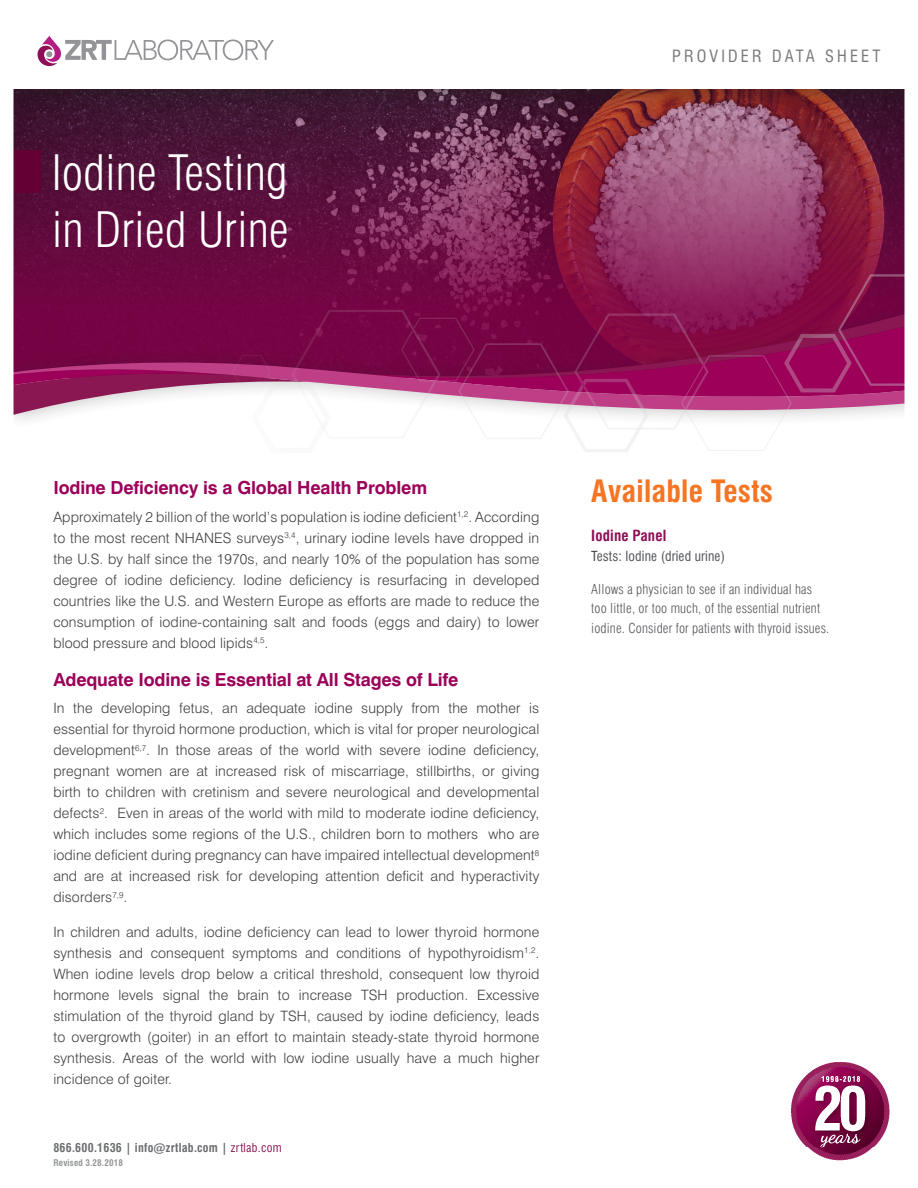
<style>
.page{position:relative;width:918px;height:1188px;background:#fff}
.page>*{position:absolute;margin:0;border:0;box-sizing:border-box;transform-origin:0 0}
.t1{font:300 condensed 48px/57px "Swiss 721 BT";color:#fff}
.t2{font:700 condensed 30px "Swiss 721 BT";letter-spacing:.01em;color:#f57523}
.t3{font:700 18px "Swiss 721 BT";letter-spacing:-.01em;color:#9c0159}
.t4{font:condensed 16.5px "Swiss 721 BT";letter-spacing:.19em;color:#76787b}
.t5{font:700 condensed 15px "Swiss 721 BT";letter-spacing:.01em;color:#8e0f56}
.t6{font:300 14.25px/21px "Swiss 721 BT";letter-spacing:.01em;color:#3e3e3f;text-align:justify}
.t7{font:300 condensed 13.5px/19.5px "Swiss 721 BT";letter-spacing:.01em;color:#54555a}
.t8{font:condensed 13.5px "Swiss 721 BT";letter-spacing:.01em;color:#54555a}
.t9{font:700 condensed 12px "Swiss 721 BT";letter-spacing:.02em;color:#6c6d71}
.t10{font:700 condensed 9px "Swiss 721 BT";letter-spacing:.02em;color:#939598}
.s1{font-weight:400;color:#8d1c58}
.s2{color:#3e3e3f}
</style>
<div class="page">
<svg style="left:15px;top:111px;width:888px;height:163px;background:#74264e"></svg>
<div style="left:0;top:0;width:918px;height:111px;background:#231f20;opacity:.64"></div>
<div style="left:0;top:0;width:918px;height:89px;background:#fff"></div>
<svg style="left:38px;top:36px;width:236px;height:30px"></svg>
<div style="left:14px;top:150px;width:27px;height:43px;background:#640033"></div>
<svg style="left:15px;top:274px;width:888px;height:178px"></svg>
<img style="left:792px;top:1063px;width:98px;height:97px">
<p class="t1" style="left:52px;top:144px;width:239px">Iodine Testing in Dried Urine</p>
<p class="t4" style="left:672px;top:46px;width:210px">PROVIDER DATA SHEET</p>
<p class="t3" style="left:53px;top:477px;width:375px">Iodine Deficiency is a Global Health Problem</p>
<p class="t6" style="left:53px;top:506px;width:488px">Approximately 2 billion of the world’s population is iodine deficient<sup>1,2</sup>. According to the most recent NHANES surveys<sup>3,4</sup>, urinary iodine levels have dropped in the U.S. by half since the 1970s, and nearly 10% of the population has some degree of iodine deficiency. Iodine deficiency is resurfacing in developed countries like the U.S. and Western Europe as efforts are made to reduce the consumption of iodine-containing salt and foods (eggs and dairy) to lower blood pressure and blood lipids<sup>4,5</sup>.</p>
<p class="t3" style="left:53px;top:668px;width:407px">Adequate Iodine is Essential at All Stages of Life</p>
<p class="t6" style="left:53px;top:698px;width:488px">In the developing fetus, an adequate iodine supply from the mother is essential for thyroid hormone production, which is vital for proper neurological development<sup>6,7</sup>. In those areas of the world with severe iodine deficiency, pregnant women are at increased risk of miscarriage, stillbirths, or giving birth to children with cretinism and severe neurological and developmental defects<sup>2</sup>. Even in areas of the world with mild to moderate iodine deficiency, which includes some regions of the U.S., children born to mothers who are iodine deficient during pregnancy can have impaired intellectual development<sup>8 </sup>and are at increased risk for developing attention deficit and hyperactivity disorders<sup>7,9</sup>.</p>
<p class="t6" style="left:53px;top:921px;width:488px">In children and adults, iodine deficiency can lead to lower thyroid hormone synthesis and consequent symptoms and conditions of hypothyroidism<sup>1,2</sup>.<br>When iodine levels drop below a critical threshold, consequent low thyroid hormone levels signal the brain to increase TSH production. Excessive stimulation of the thyroid gland by TSH, caused by iodine deficiency, leads to overgrowth (goiter) in an effort to maintain steady-state thyroid hormone synthesis. Areas of the world with low iodine usually have a much higher incidence of goiter.</p>
<p class="t9" style="left:53px;top:1140px;width:230px">866.600.1636 | info@zrtlab.com | <span class="s1">zrtlab.com</span></p>
<p class="t10" style="left:53px;top:1157px;width:71px">Revised 3.28.2018</p>
<p class="t2" style="left:591px;top:473px;width:183px">Available Tests</p>
<p class="t5" style="left:591px;top:527px;width:76px">Iodine Panel</p>
<p class="t8" style="left:591px;top:548px;width:135px"><span class="s2">T</span>ests: Iodine (dried urine)</p>
<p class="t7" style="left:591px;top:579px;width:240px">Allows a physician to see if an individual has too little, or too much, of the essential nutrient iodine. Consider for patients with thyroid issues.</p>
</div>
